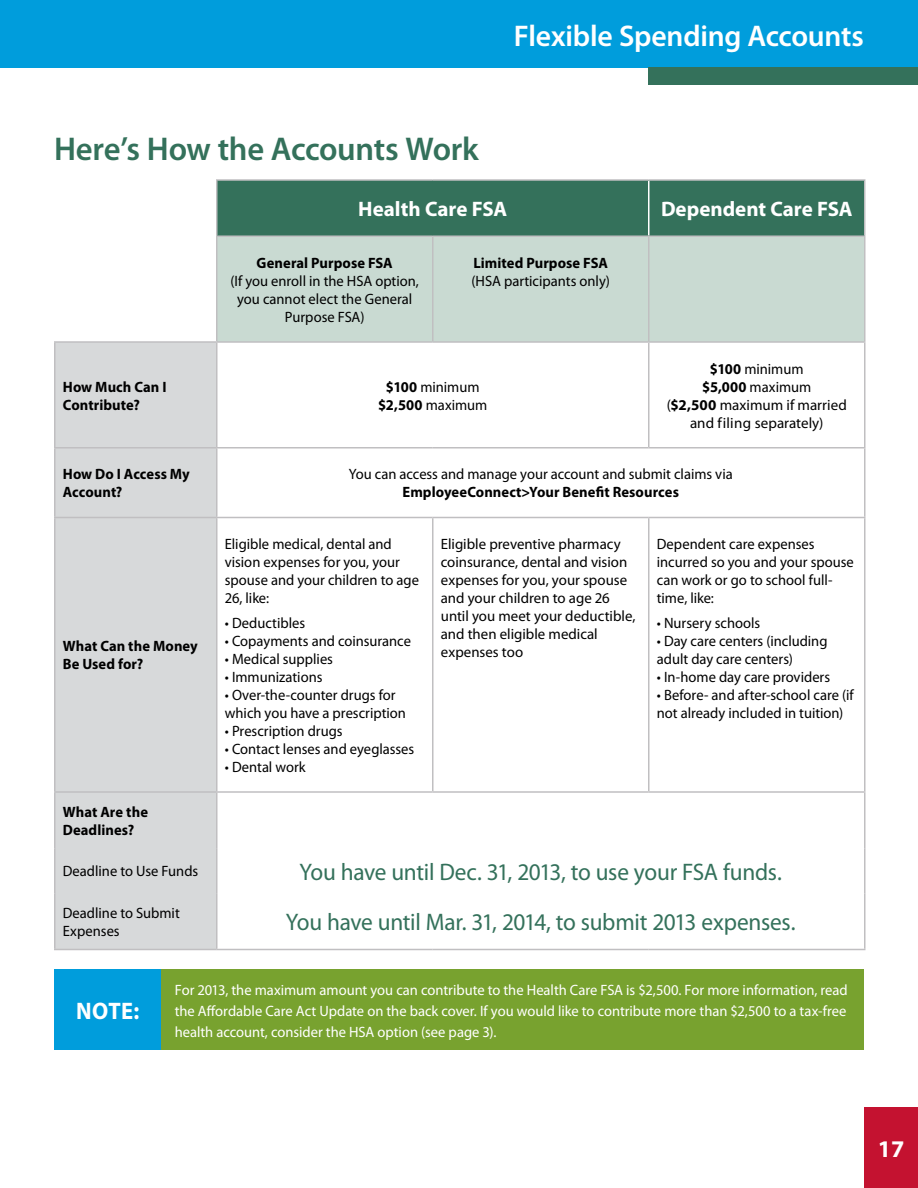
<style>
.page{position:relative;width:918px;height:1188px;background:#fff}
.page>*{position:absolute;margin:0;border:0;box-sizing:border-box;transform-origin:0 0}
.t1{font:600 33px "Myriad Pro";letter-spacing:-.01em;color:#34715b}
.t2{font:600 30px "Myriad Pro";letter-spacing:-.01em;color:#fff}
.t3{font:24px "Myriad Pro";letter-spacing:-.015em;color:#34715b}
.t4{font:700 24px "Myriad Pro";color:#fff;scale:.94 1}
.t5{font:700 24px "Myriad Pro";color:#fff}
.t6{font:700 21px "Myriad Pro";color:#fff}
.t7{font:15px/18px "Myriad Pro";color:#000}
.t8{font:15px/21px "Myriad Pro";color:#fff;text-align:justify}
.t9{font:700 15px/18px "Myriad Pro";letter-spacing:.005em;color:#000}
.s1{font-weight:700}
</style>
<div class="page">
<svg style="left:218px;top:448px;width:646px;height:501px"></svg>
<div style="left:218px;top:181px;width:646px;height:55px;background:#34715b"></div>
<div style="left:218px;top:237px;width:646px;height:104px;background:#c9dad2"></div>
<div style="left:56px;top:343px;width:160px;height:606px;background:#d7d9da"></div>
<hr style="left:216px;top:237px;width:2px;height:104px;background:#c0bfc1">
<hr style="left:432px;top:237px;width:2px;height:104px;background:#c0bfc1">
<hr style="left:648px;top:237px;width:2px;height:104px;background:#c0bfc1">
<hr style="left:864px;top:237px;width:2px;height:104px;background:#c0bfc1">
<hr style="left:54px;top:341px;width:163px;height:2px;background:#c0bfc1">
<hr style="left:54px;top:343px;width:2px;height:104px;background:#c0bfc1">
<hr style="left:217px;top:341px;width:216px;height:2px;background:#c0bfc1">
<hr style="left:216px;top:343px;width:2px;height:104px;background:#c0bfc1">
<hr style="left:433px;top:341px;width:216px;height:2px;background:#c0bfc1">
<hr style="left:649px;top:341px;width:217px;height:2px;background:#c0bfc1">
<hr style="left:648px;top:343px;width:2px;height:104px;background:#c0bfc1">
<hr style="left:864px;top:343px;width:2px;height:104px;background:#c0bfc1">
<hr style="left:54px;top:447px;width:163px;height:1px;background:#c0bfc1">
<hr style="left:54px;top:448px;width:2px;height:69px;background:#c0bfc1">
<hr style="left:217px;top:447px;width:216px;height:1px;background:#c0bfc1">
<hr style="left:216px;top:448px;width:2px;height:69px;background:#c0bfc1">
<hr style="left:433px;top:447px;width:216px;height:1px;background:#c0bfc1">
<hr style="left:649px;top:447px;width:217px;height:1px;background:#c0bfc1">
<hr style="left:864px;top:448px;width:2px;height:69px;background:#c0bfc1">
<hr style="left:54px;top:517px;width:163px;height:1px;background:#c0bfc1">
<hr style="left:54px;top:518px;width:2px;height:273px;background:#c0bfc1">
<hr style="left:217px;top:517px;width:216px;height:1px;background:#c0bfc1">
<hr style="left:216px;top:518px;width:2px;height:273px;background:#c0bfc1">
<hr style="left:433px;top:517px;width:216px;height:1px;background:#c0bfc1">
<hr style="left:432px;top:518px;width:2px;height:273px;background:#c0bfc1">
<hr style="left:649px;top:517px;width:217px;height:1px;background:#c0bfc1">
<hr style="left:648px;top:518px;width:2px;height:273px;background:#c0bfc1">
<hr style="left:864px;top:518px;width:2px;height:273px;background:#c0bfc1">
<hr style="left:54px;top:791px;width:163px;height:2px;background:#c0bfc1">
<hr style="left:54px;top:793px;width:2px;height:55px;background:#c0bfc1">
<hr style="left:217px;top:791px;width:216px;height:2px;background:#c0bfc1">
<hr style="left:216px;top:793px;width:2px;height:55px;background:#c0bfc1">
<hr style="left:433px;top:791px;width:216px;height:2px;background:#c0bfc1">
<hr style="left:649px;top:791px;width:217px;height:2px;background:#c0bfc1">
<hr style="left:864px;top:793px;width:2px;height:55px;background:#c0bfc1">
<hr style="left:54px;top:848px;width:2px;height:45px;background:#c0bfc1">
<hr style="left:216px;top:848px;width:2px;height:45px;background:#c0bfc1">
<hr style="left:864px;top:848px;width:2px;height:45px;background:#c0bfc1">
<hr style="left:54px;top:893px;width:2px;height:56px;background:#c0bfc1">
<hr style="left:216px;top:893px;width:2px;height:56px;background:#c0bfc1">
<hr style="left:864px;top:893px;width:2px;height:56px;background:#c0bfc1">
<hr style="left:54px;top:949px;width:163px;height:1px;background:#c0bfc1">
<hr style="left:217px;top:949px;width:216px;height:1px;background:#c0bfc1">
<hr style="left:433px;top:949px;width:216px;height:1px;background:#c0bfc1">
<hr style="left:649px;top:949px;width:217px;height:1px;background:#c0bfc1">
<hr style="left:649px;top:179px;width:217px;height:2px;background:#c0bfc1">
<hr style="left:864px;top:181px;width:2px;height:55px;background:#c0bfc1">
<hr style="left:648px;top:181px;width:2px;height:55px;background:#fff">
<hr style="left:433px;top:236px;width:216px;height:1px;background:#c0bfc1">
<hr style="left:649px;top:236px;width:217px;height:1px;background:#c0bfc1">
<hr style="left:216px;top:179px;width:217px;height:2px;background:#c0bfc1">
<hr style="left:216px;top:181px;width:2px;height:55px;background:#c0bfc1">
<hr style="left:433px;top:179px;width:216px;height:2px;background:#c0bfc1">
<hr style="left:216px;top:236px;width:217px;height:1px;background:#c0bfc1">
<div style="left:54px;top:970px;width:107px;height:80px;background:#009ddc"></div>
<div style="left:161px;top:970px;width:703px;height:80px;background:#78a22f"></div>
<div style="left:0;top:0;width:918px;height:68px;background:#009ddc"></div>
<div style="left:648px;top:68px;width:270px;height:17px;background:#34715b"></div>
<div style="left:864px;top:1107px;width:54px;height:81px;background:#c41230"></div>
<h1 class="t1" style="left:54px;top:130px;width:426px">Here’s How the Accounts Work</h1>
<h2 class="t2" style="left:514px;top:20px;width:351px">Flexible Spending Accounts</h2>
<h3 class="t6" style="left:358px;top:197px;width:150px">Health Care FSA</h3>
<h3 class="t6" style="left:661px;top:197px;width:193px">Dependent Care FSA</h3>
<p class="t9" style="left:257px;top:254px;width:138px">General Purpose FSA</p>
<p class="t7" style="left:231px;top:272px;width:190px;text-align:center">(If you enroll in the HSA option, you cannot elect the General<br>Purpose FSA)</p>
<p class="t9" style="left:473px;top:254px;width:136px">Limited Purpose FSA</p>
<p class="t7" style="left:472px;top:272px;width:140px">(HSA participants only)</p>
<p class="t9" style="left:63px;top:378px;width:103px">How Much Can I<br>Contribute?</p>
<p class="t7" style="left:378px;top:378px;width:111px;text-align:center"><span class="s1">$100</span> minimum <span class="s1">$2,500</span> maximum</p>
<p class="t7" style="left:667px;top:360px;width:182px;text-align:center"><span class="s1">$100</span> minimum<br><span class="s1">$5,000</span> maximum<br>(<span class="s1">$2,500</span> maximum if married and filing separately)</p>
<p class="t9" style="left:63px;top:465px;width:129px">How Do I Access My<br>Account?</p>
<p class="t7" style="left:349px;top:466px;width:385px">You can access and manage your account and submit claims via</p>
<p class="t9" style="left:402px;top:483px;width:278px">EmployeeConnect&gt;Your Benefit Resources</p>
<p class="t9" style="left:63px;top:638px;width:136px">What Can the Money<br>Be Used for?</p>
<p class="t7" style="left:225px;top:535px;width:196px">Eligible medical, dental and vision expenses for you, your spouse and your children to age<br>26, like:</p>
<p class="t7" style="left:225px;top:614px;width:82px">• Deductibles</p>
<p class="t7" style="left:225px;top:632px;width:188px">• Copayments and coinsurance</p>
<p class="t7" style="left:225px;top:650px;width:110px">• Medical supplies</p>
<p class="t7" style="left:225px;top:668px;width:99px">• Immunizations</p>
<p class="t7" style="left:225px;top:686px;width:183px">• Over-the-counter drugs for which you have a prescription</p>
<p class="t7" style="left:225px;top:722px;width:119px">• Prescription drugs</p>
<p class="t7" style="left:225px;top:740px;width:191px">• Contact lenses and eyeglasses</p>
<p class="t7" style="left:225px;top:758px;width:82px">• Dental work</p>
<p class="t7" style="left:441px;top:535px;width:196px">Eligible preventive pharmacy coinsurance, dental and vision expenses for you, your spouse and your children to age 26 until you meet your deductible, and then eligible medical expenses too</p>
<p class="t7" style="left:657px;top:535px;width:199px">Dependent care expenses incurred so you and your spouse can work or go to school full&shy;time, like:</p>
<p class="t7" style="left:657px;top:614px;width:105px">• Nursery schools</p>
<p class="t7" style="left:657px;top:632px;width:172px">• Day care centers (including adult day care centers)</p>
<p class="t7" style="left:657px;top:668px;width:175px">• In-home day care providers</p>
<p class="t7" style="left:657px;top:686px;width:199px">• Before- and after-school care (if not already included in tuition)</p>
<p class="t9" style="left:63px;top:803px;width:87px">What Are the<br>Deadlines?</p>
<p class="t7" style="left:63px;top:863px;width:137px">Deadline to Use Funds</p>
<h3 class="t3" style="left:300px;top:859px;width:484px">You have until Dec. 31, 2013, to use your FSA funds.</h3>
<p class="t7" style="left:63px;top:904px;width:119px">Deadline to Submit<br>Expenses</p>
<h3 class="t3" style="left:286px;top:909px;width:511px">You have until Mar. 31, 2014, to submit 2013 expenses.</h3>
<h3 class="t4" style="left:76px;top:997px;width:28px">Note</h3>
<h3 class="t4" style="left:133px;top:997px;width:8px">:</h3>
<p class="t8" style="left:175px;top:979px;width:675px">For 2013, the maximum amount you can contribute to the Health Care FSA is $2,500. For more information, read the Affordable Care Act Update on the back cover. If you would like to contribute more than $2,500 to a tax-free health account, consider the HSA option (see page 3).</p>
<h3 class="t5" style="left:878px;top:1135px;width:28px">17</h3>
</div>
